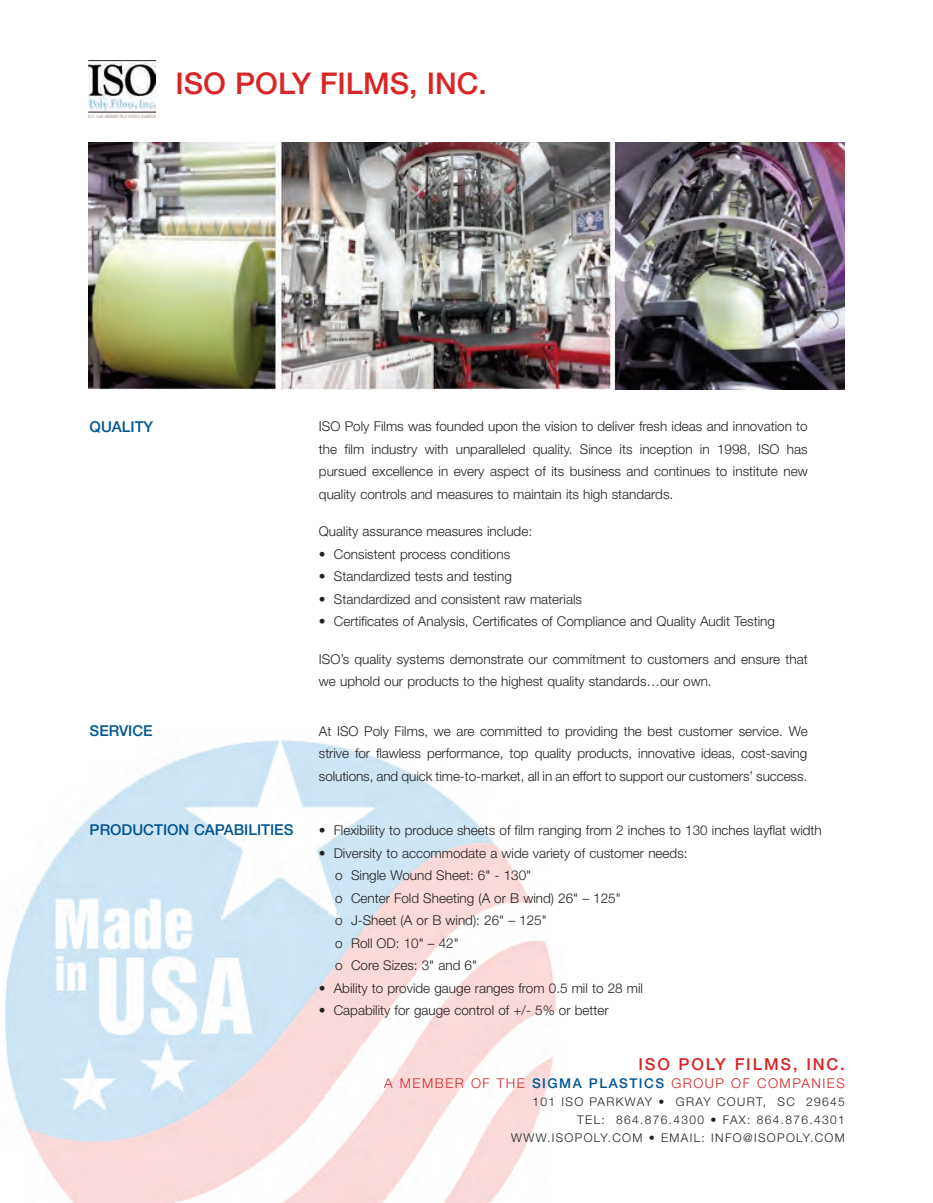
<style>
.page{position:relative;width:933px;height:1203px;background:#fff}
.page>*{position:absolute;margin:0;border:0;box-sizing:border-box;transform-origin:0 0}
.t1{font:500 30px "Helvetica Neue";color:#d92526}
.t2{font:500 16.5px "Helvetica Neue";letter-spacing:.11em;color:#d92526}
.t3{font:500 15px "Helvetica Neue";color:#005595}
.t4{font:300 13.5px/22.5px "Helvetica Neue";color:#231f20;text-align:justify}
.t5{font:300 13.5px "Helvetica Neue";letter-spacing:.11em;color:#d92526}
.t6{font:300 12px/18px "Helvetica Neue";letter-spacing:.11em;color:#231f20;text-align:right}
.s1{font-weight:500;color:#005595}
</style>
<div class="page">
<img style="left:5px;top:740px;width:552px;height:463px">
<img style="left:89px;top:142px;width:755px;height:247px">
<img style="left:89px;top:60px;width:67px;height:57px">
<h1 class="t1" style="left:175px;top:65px;width:313px">ISO POLY FILMS, INC.</h1>
<p class="t3" style="left:90px;top:417px;width:65px">QUALITY</p>
<p class="t3" style="left:90px;top:722px;width:65px">SERVICE</p>
<p class="t4" style="left:319px;top:415px;width:490px">ISO Poly Films was founded upon the vision to deliver fresh ideas and innovation to the film industry with unparalleled quality. Since its inception in 1998, ISO has pursued excellence in every aspect of its business and continues to institute new quality controls and measures to maintain its high standards.</p>
<p class="t4" style="left:319px;top:520px;width:215px">Quality assurance measures include:</p>
<p class="t4" style="left:319px;top:543px;width:193px">• Consistent process conditions</p>
<p class="t4" style="left:319px;top:565px;width:194px">• Standardized tests and testing</p>
<p class="t4" style="left:319px;top:588px;width:265px">• Standardized and consistent raw materials</p>
<p class="t4" style="left:319px;top:610px;width:457px">• Certificates of Analysis, Certificates of Compliance and Quality Audit Testing</p>
<p class="t4" style="left:319px;top:648px;width:490px">ISO’s quality systems demonstrate our commitment to customers and ensure that we uphold our products to the highest quality standards…our own.</p>
<p class="t4" style="left:319px;top:720px;width:490px">At ISO Poly Films, we are committed to providing the best customer service. We strive for flawless performance, top quality products, innovative ideas, cost-saving solutions, and quick time-to-market, all in an effort to support our customers’ success.</p>
<p class="t3" style="left:90px;top:821px;width:205px">PRODUCTION CAPABILITIES</p>
<p class="t4" style="left:319px;top:819px;width:505px">• Flexibility to produce sheets of film ranging from 2 inches to 130 inches layflat width</p>
<p class="t4" style="left:335px;top:842px;width:354px;text-align:left;text-indent:-17px">• Diversity to accommodate a wide variety of customer needs: o Single Wound Sheet: 6" - 130"<br>o Center Fold Sheeting (A or B wind) 26" – 125"<br>o J-Sheet (A or B wind): 26" – 125"<br>o Roll OD: 10" – 42"<br>o Core Sizes: 3" and 6"</p>
<p class="t4" style="left:319px;top:977px;width:326px">• Ability to provide gauge ranges from 0.5 mil to 28 mil</p>
<p class="t4" style="left:319px;top:999px;width:291px">• Capability for gauge control of +/- 5% or better</p>
<p class="t2" style="left:638px;top:1054px;width:208px">ISO POLY FILMS, INC.</p>
<p class="t5" style="left:384px;top:1075px;width:462px">A MEMBER OF THE <span class="s1">SIGMA PLASTICS</span> GROUP OF COMPANIES</p>
<p class="t6" style="left:511px;top:1092px;width:335px">101 ISO PARKWAY • GRAY COURT, SC 29645<br>TEL: 864.876.4300 • FAX: 864.876.4301<br>WWW.ISOPOLY.COM • EMAIL: INFO@ISOPOLY.COM</p>
</div>
